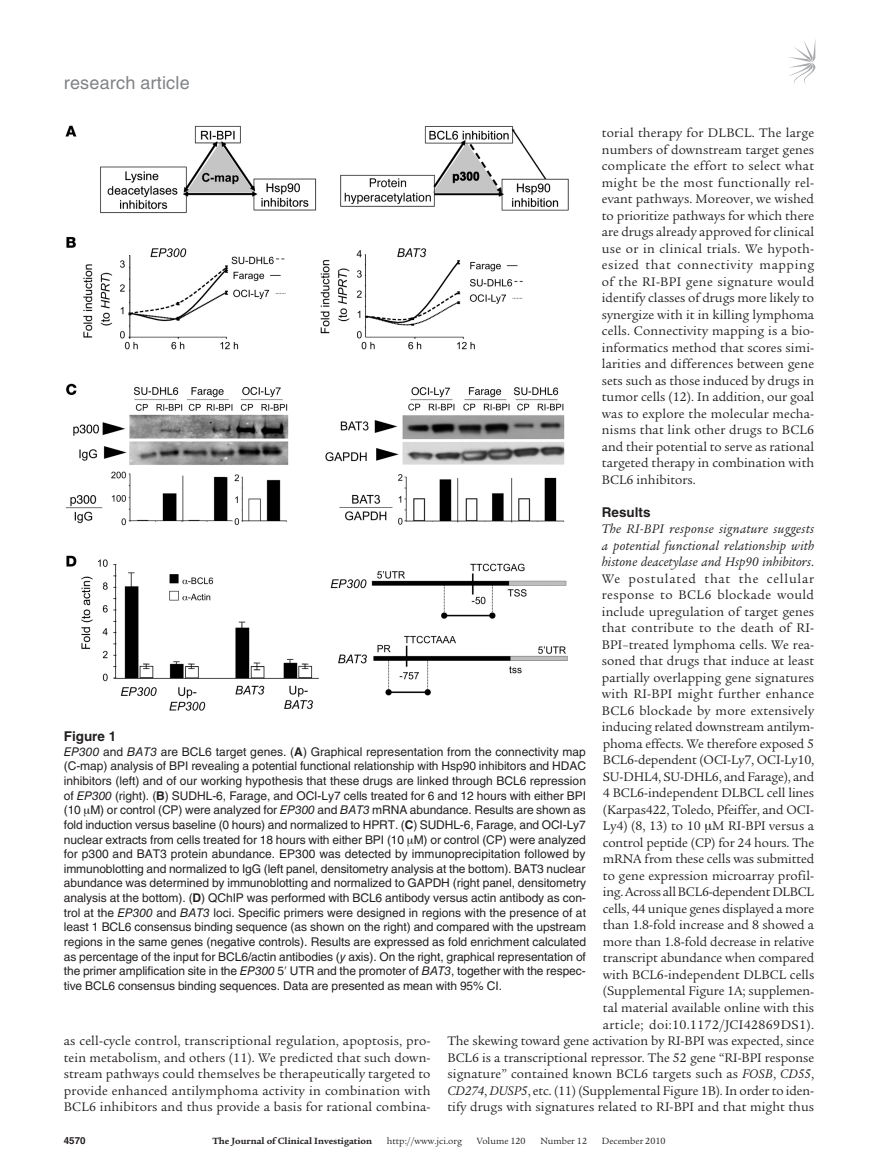
<style>
.page{position:relative;width:878px;height:1174px;background:#fff}
.page>*{position:absolute;margin:0;border:0;box-sizing:border-box;transform-origin:0 0}
.t1{font:18px "Helvetica LT Std";letter-spacing:.01em;color:#808285}
.t2{font:13.5px/16.5px "Legacy Serif Std";color:#231f20;text-align:justify}
.t3{font:700 13.5px "Helvetica LT Std";color:#231f20}
.t4{font:12px/14.7px "Helvetica LT Std";letter-spacing:-.005em;color:#231f20;text-align:justify}
.t5{font:9.75px "Legacy Serif Std";color:#231f20}
.t6{font:700 9.75px "Legacy Serif Std";color:#231f20}
.t7{font:700 9.75px "Helvetica LT Std";color:#231f20}
.s1{font-style:italic}
.s2{font-weight:700}
</style>
<div class="page">
<svg style="left:789px;top:41px;width:26px;height:44px"></svg>
<img style="left:65px;top:125px;width:504px;height:586px">
<h1 class="t1" style="left:64px;top:72px;width:127px">research article</h1>
<p class="t2" style="left:601px;top:125px;width:214px">torial therapy for DLBCL. The large numbers of downstream target genes complicate the effort to select what might be the most functionally rel&shy;evant pathways. Moreover, we wished to prioritize pathways for which there are drugs already approved for clinical use or in clinical trials. We hypoth&shy;esized that connectivity mapping of the RI-BPI gene signature would identify classes of drugs more likely to synergize with it in killing lymphoma cells. Connectivity mapping is a bio&shy;informatics method that scores simi&shy;larities and differences between gene sets such as those induced by drugs in tumor cells (12). In addition, our goal was to explore the molecular mecha&shy;nisms that link other drugs to BCL6 and their potential to serve as rational targeted therapy in combination with BCL6 inhibitors.</p>
<p class="t3" style="left:602px;top:504px;width:50px">Results</p>
<p class="t2" style="left:447px;top:521px;width:368px;text-align:right"><span class="s1">The RI-BPI response signature suggests<br>a potential functional relationship with<br>histone deacetylase and Hsp90 inhibitors</span>.<br>We postulated that the cellular<br>response to BCL6 blockade would<br>include upregulation of target genes<br>that contribute to the death of RI-<br>BPI–treated lymphoma cells. We rea-<br>soned that drugs that induce at least<br>partially overlapping gene signatures<br>with RI-BPI might further enhance<br>BCL6 blockade by more extensively<br>inducing related downstream antilym-<br>phoma effects. We therefore exposed 5<br>BCL6-dependent (OCI-Ly7, OCI-Ly10,<br>SU-DHL4, SU-DHL6, and Farage), and<br>4 BCL6-independent DLBCL cell lines<br>(Karpas422, Toledo, Pfeiffer, and OCI-<br>Ly4) (8, 13) to 10 M RI-BPI versus a<br>control peptide (CP) for 24 hours. The<br>mRNA from these cells was submitted<br>to gene expression microarray profil-<br>ing. Across all BCL6-dependent DLBCL<br>cells, 44 unique genes displayed a more<br>than 1.8-fold increase and 8 showed a<br>more than 1.8-fold decrease in relative<br>transcript abundance when compared<br>with BCL6-independent DLBCL cells<br>(Supplemental Figure 1A; supplemen-<br>tal material available online with this<br>article; doi:10.1172/JCI42869DS1).<br>The skewing toward gene activation by RI-BPI was expected, since BCL6 is a transcriptional repressor. The 52 gene “RI-BPI response signature” contained known BCL6 targets such as <span class="s1">FOSB</span>, <span class="s1">CD55</span>, <span class="s1">CD274</span>, <span class="s1">DUSP5</span>, etc. (11) (Supplemental Figure 1B). In order to iden&shy;tify drugs with signatures related to RI-BPI and that might thus</p>
<p class="t3" style="left:64px;top:728px;width:54px">Figure 1</p>
<p class="t4" style="left:64px;top:744px;width:524px"><span class="s1">EP300</span> and <span class="s1">BAT3</span> are BCL6 target genes. (<span class="s2">A</span>) Graphical representation from the connectivity map (C-map) analysis of BPI revealing a potential functional relationship with Hsp90 inhibitors and HDAC inhibitors (left) and of our working hypothesis that these drugs are linked through BCL6 repression of <span class="s1">EP300</span> (right). (<span class="s2">B</span>) SUDHL-6, Farage, and OCI-Ly7 cells treated for 6 and 12 hours with either BPI (10 M) or control (CP) were analyzed for <span class="s1">EP300</span> and <span class="s1">BAT3</span> mRNA abundance. Results are shown as fold induction versus baseline (0 hours) and normalized to HPRT. (<span class="s2">C</span>) SUDHL-6, Farage, and OCI-Ly7 nuclear extracts from cells treated for 18 hours with either BPI (10 M) or control (CP) were analyzed for p300 and BAT3 protein abundance. EP300 was detected by immunoprecipitation followed by immunoblotting and normalized to IgG (left panel, densitometry analysis at the bottom). BAT3 nuclear abundance was determined by immunoblotting and normalized to GAPDH (right panel, densitometry analysis at the bottom). (<span class="s2">D</span>) QChIP was performed with BCL6 antibody versus actin antibody as con&shy;trol at the <span class="s1">EP300</span> and <span class="s1">BAT3</span> loci. Specific primers were designed in regions with the presence of at least 1 BCL6 consensus binding sequence (as shown on the right) and compared with the upstream regions in the same genes (negative controls). Results are expressed as fold enrichment calculated as percentage of the input for BCL6/actin antibodies (<span class="s1">y</span> axis). On the right, graphical representation of the primer amplification site in the <span class="s1">EP300</span> 5 UTR and the promoter of <span class="s1">BAT3</span>, together with the respec&shy;tive BCL6 consensus binding sequences. Data are presented as mean with 95% CI.</p>
<p class="t2" style="left:64px;top:1032px;width:368px">as cell-cycle control, transcriptional regulation, apoptosis, pro&shy;tein metabolism, and others (11). We predicted that such down&shy;stream pathways could themselves be therapeutically targeted to provide enhanced antilymphoma activity in combination with BCL6 inhibitors and thus provide a basis for rational combina-</p>
<p class="t7" style="left:64px;top:1134px;width:23px">4570</p>
<p class="t6" style="left:212px;top:1135px;width:161px">The Journal of Clinical Investigation</p>
<p class="t5" style="left:387px;top:1135px;width:77px">http://www.jci.org</p>
<p class="t5" style="left:476px;top:1135px;width:50px">Volume 120</p>
<p class="t5" style="left:540px;top:1135px;width:48px">Number 12</p>
<p class="t5" style="left:601px;top:1135px;width:65px">December 2010</p>
</div>
